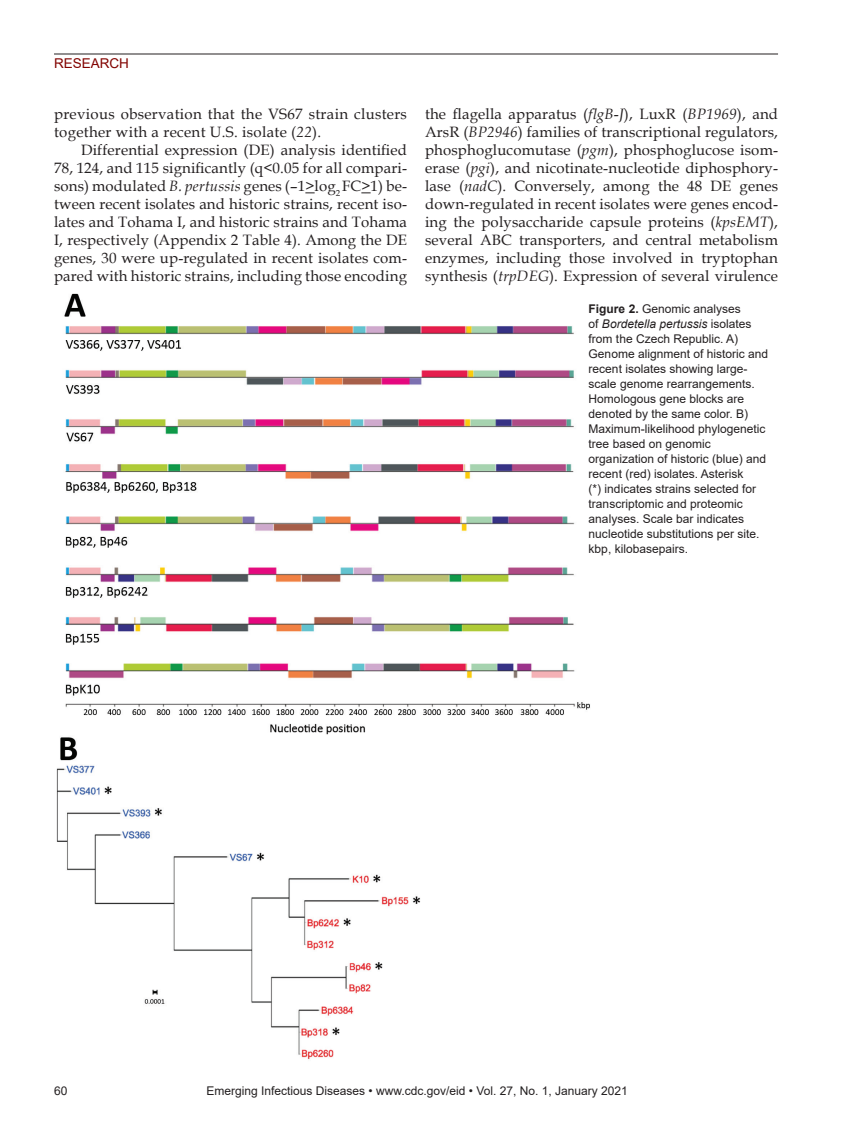
<style>
.page{position:relative;width:851px;height:1134px;background:#fff}
.page>*{position:absolute;margin:0;border:0;box-sizing:border-box;transform-origin:0 0}
.Body_Text{font:15px/18px "Book Antiqua";letter-spacing:.01em;color:#231f20;text-align:justify}
.BodyText2{font:15px/18px "Book Antiqua";letter-spacing:.02em;color:#231f20}
.t1{font:13.5px "Arial";color:#820301}
.Figure_Legend{font:12px/15px "Arial";color:#231f20}
.s1{font-style:italic}
.s2{font-weight:700}
</style>
<div class="page">
<hr style="left:54px;top:54px;width:724px;height:1px;background:#231f20">
<img style="left:56px;top:293px;width:534px;height:767px">
<p class="t1" style="left:54px;top:54px;width:77px">RESEARCH</p>
<p class="BodyText2" style="left:54px;top:104px;width:354px">previous observation that the VS67 strain clusters together with a recent U.S. isolate (<span class="s1">22</span>).</p>
<p class="Body_Text" style="left:54px;top:140px;width:354px;text-indent:27px">Differential expression (DE) analysis identified 78, 124, and 115 significantly (q&lt;0.05 for all compari&shy;sons) modulated <span class="s1">B. pertussis</span> genes (–1&gt;log<sub>2</sub> FC&gt;1) be&shy;tween recent isolates and historic strains, recent iso&shy;lates and Tohama I, and historic strains and Tohama I, respectively (Appendix 2 Table 4). Among the DE genes, 30 were up-regulated in recent isolates com&shy;pared with historic strains, including those encoding</p>
<p class="Body_Text" style="left:425px;top:104px;width:354px">the flagella apparatus (<span class="s1">flgB</span>-<span class="s1">J</span>), LuxR (<span class="s1">BP1969</span>), and ArsR (<span class="s1">BP2946</span>) families of transcriptional regulators, phosphoglucomutase (<span class="s1">pgm</span>), phosphoglucose isom&shy;erase (<span class="s1">pgi</span>), and nicotinate-nucleotide diphosphory&shy;lase (<span class="s1">nadC</span>). Conversely, among the 48 DE genes down-regulated in recent isolates were genes encod&shy;ing the polysaccharide capsule proteins (<span class="s1">kpsEMT</span>), several ABC transporters, and central metabolism enzymes, including those involved in tryptophan synthesis (<span class="s1">trpDEG</span>). Expression of several virulence</p>
<p class="Figure_Legend" style="left:588px;top:302px;width:181px"><span class="s2">Figure 2.</span> Genomic analyses<br>of <span class="s1">Bordetella pertussis</span> isolates from the Czech Republic. A)<br>Genome alignment of historic and recent isolates showing large&shy;scale genome rearrangements.<br>Homologous gene blocks are denoted by the same color. B)<br>Maximum-likelihood phylogenetic tree based on genomic organization of historic (blue) and recent (red) isolates. Asterisk<br>(*) indicates strains selected for transcriptomic and proteomic analyses. Scale bar indicates nucleotide substitutions per site. kbp, kilobasepairs.</p>
<p class="Figure_Legend" style="left:54px;top:1084px;width:15px">60</p>
<p class="Figure_Legend" style="left:206px;top:1084px;width:423px">Emerging Infectious Diseases • www.cdc.gov/eid • Vol. 27, No. 1, January 2021</p>
</div>
